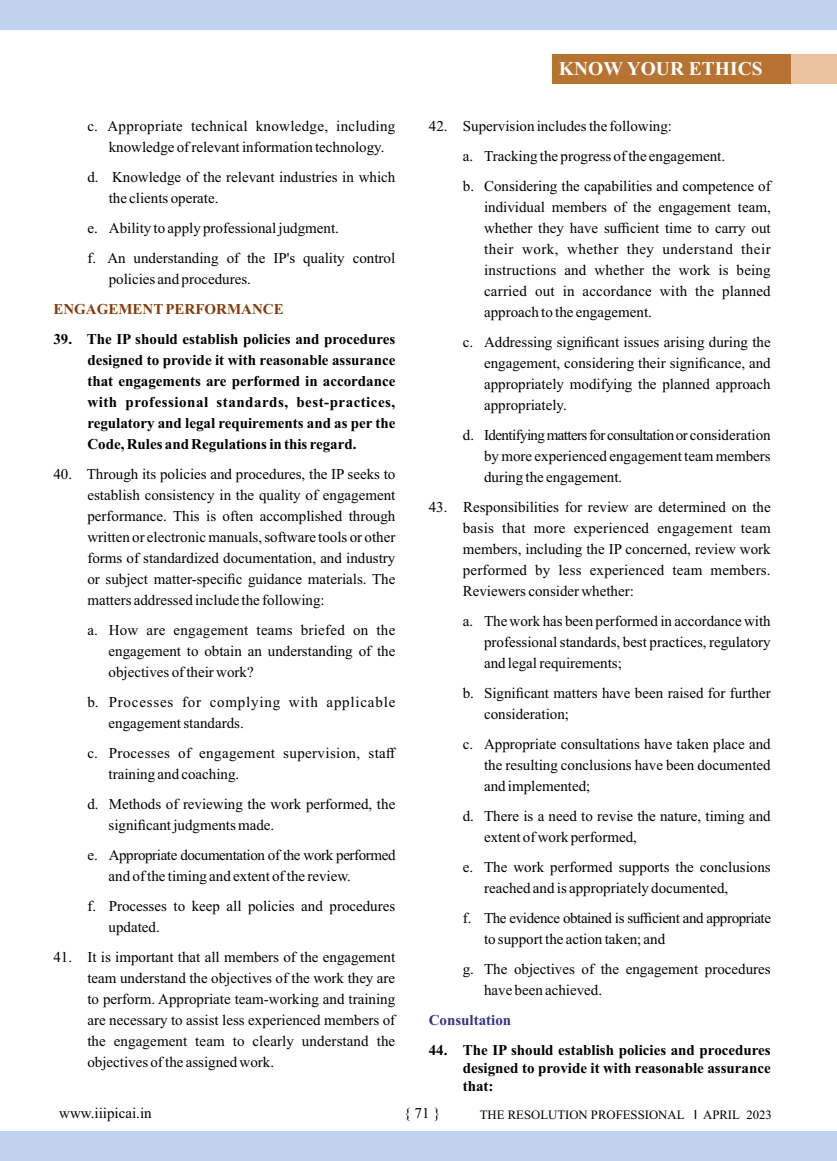
<style>
.page{position:relative;width:837px;height:1161px;background:#fff}
.page>*{position:absolute;margin:0;border:0;box-sizing:border-box;transform-origin:0 0}
.t1{font:700 19.5px "Times New Roman";color:#fefefe}
.t2{font:15px/21px "Times New Roman";color:#000}
.t3{font:700 15px/21px "Times New Roman";color:#000;text-align:justify}
.t4{font:15px/21px "Times New Roman";letter-spacing:-.025em;color:#000}
.t5{font:15px/21px "Times New Roman";letter-spacing:.025em;color:#000}
.t6{font:15px/21px "Times New Roman";letter-spacing:.05em;color:#000}
.t7{font:700 15px "Times New Roman";color:#833c0b}
.t8{font:700 15px "Times New Roman";color:#393185}
.t9{font:12.75px "Times New Roman";color:#000}
.s1{font-family:"Arial"}
</style>
<div class="page">
<div style="left:0;top:0;width:837px;height:30px;background:#bfd3ef"></div>
<div style="left:552px;top:54px;width:239px;height:30px;background:#b87333"></div>
<div style="left:791px;top:54px;width:46px;height:30px;background:#ebc49f"></div>
<div style="left:0;top:1131px;width:837px;height:30px;background:#bfd3ef"></div>
<p class="t2" style="left:109px;top:116px;width:288px;text-indent:-21px">c. Appropriate technical knowledge, including knowledge of relevant information technology.</p>
<p class="t2" style="left:109px;top:167px;width:288px;text-indent:-21px">d. Knowledge of the relevant industries in which the clients operate.</p>
<p class="t2" style="left:87px;top:214px;width:309px;line-height:30px">e. Ability to apply professional judgment.<br>f. An understanding of the IP's quality control</p>
<p class="t2" style="left:109px;top:269px;width:144px">policies and procedures.</p>
<p class="t7" style="left:53px;top:303px;width:232px">ENGAGEMENTPERFORMANCE</p>
<p class="t3" style="left:87px;top:330px;width:309px;text-indent:-34px">39. The IP should establish policies and procedures designed to provide it with reasonable assurance that engagements are performed in accordance with professional standards, best-practices, regulatory and legal requirements and as per the Code, Rules and Regulations in this regard.</p>
<p class="t2" style="left:87px;top:464px;width:310px;text-align:justify;text-indent:-34px">40. Through its policies and procedures, the IP seeks to establish consistency in the quality of engagement performance. This is often accomplished through written or electronic manuals, software tools or other forms of standardized documentation, and industry or subject matter-specific guidance materials. The matters addressed include the following:</p>
<p class="t2" style="left:109px;top:620px;width:288px;text-align:justify;text-indent:-21px">a. How are engagement teams briefed on the engagement to obtain an understanding of the objectives of their work?</p>
<p class="t6" style="left:109px;top:692px;width:288px;text-indent:-21px">b. Processes for complying with applicable engagement standards.</p>
<p class="t5" style="left:109px;top:743px;width:289px;text-indent:-21px">c. Processes of engagement supervision, staff training and coaching.</p>
<p class="t2" style="left:109px;top:794px;width:288px;text-indent:-21px">d. Methods of reviewing the work performed, the significant judgments made.</p>
<p class="t4" style="left:109px;top:845px;width:289px;text-indent:-21px">e. Appropriate documentation of the work performed and of the timing and extent of the review.</p>
<p class="t2" style="left:109px;top:896px;width:288px;text-indent:-21px">f. Processes to keep all policies and procedures updated.</p>
<p class="t2" style="left:87px;top:947px;width:309px;text-align:justify;text-indent:-34px">41. It is important that all members of the engagement team understand the objectives of the work they are to perform. Appropriate team-working and training are necessary to assist less experienced members of the engagement team to clearly understand the objectives of the assigned work.</p>
<h1 class="t1" style="left:559px;top:62px;width:205px">KNOW YOUR ETHICS</h1>
<p class="t2" style="left:463px;top:112px;width:309px;line-height:30px;text-indent:-34px">42. Supervision includes the following:<br>a. Tracking the progress of the engagement.<br>b. Considering the capabilities and competence of</p>
<p class="t2" style="left:484px;top:197px;width:288px;text-align:justify">individual members of the engagement team, whether they have sufficient time to carry out their work, whether they understand their instructions and whether the work is being carried out in accordance with the planned approach to the engagement.</p>
<p class="t2" style="left:484px;top:332px;width:288px;text-align:justify;text-indent:-21px">c. Addressing significant issues arising during the engagement, considering their significance, and appropriately modifying the planned approach appropriately.</p>
<p class="t2" style="left:484px;top:425px;width:288px;text-align:justify;text-indent:-21px">d. Identifyingmattersforconsultationor consideration by more experienced engagement team members during the engagement.</p>
<p class="t2" style="left:463px;top:497px;width:309px;text-align:justify;text-indent:-34px">43. Responsibilities for review are determined on the basis that more experienced engagement team members, including the IP concerned, review work performed by less experienced team members.<br>Reviewers consider whether:</p>
<p class="t2" style="left:484px;top:611px;width:288px;text-align:justify;text-indent:-21px">a. The work has been performed in accordance with professional standards, best practices, regulatory and legal requirements;</p>
<p class="t2" style="left:484px;top:683px;width:288px;text-indent:-21px">b. Significant matters have been raised for further consideration;</p>
<p class="t2" style="left:484px;top:734px;width:288px;text-align:justify;text-indent:-21px">c. Appropriate consultations have taken place and the resulting conclusions have been documented and implemented;</p>
<p class="t2" style="left:484px;top:806px;width:288px;text-indent:-21px">d. There is a need to revise the nature, timing and extent of work performed,</p>
<p class="t2" style="left:484px;top:857px;width:288px;text-indent:-21px">e. The work performed supports the conclusions reached and is appropriately documented,</p>
<p class="t4" style="left:484px;top:908px;width:289px;text-indent:-21px">f. The evidence obtained is sufficient and appropriate to support the action taken; and</p>
<p class="t2" style="left:484px;top:959px;width:288px;text-indent:-21px">g. The objectives of the engagement procedures have been achieved.</p>
<p class="t8" style="left:429px;top:1014px;width:84px">Consultation</p>
<p class="t3" style="left:463px;top:1042px;width:309px;line-height:18px;text-indent:-34px">44. The IP should establish policies and procedures designed to provide it with reasonable assurance that:</p>
<p class="t2" style="left:59px;top:1104px;width:94px">www.iiipicai.in</p>
<p class="t2" style="left:404px;top:1104px;width:38px">{ 71 }</p>
<p class="t9" style="left:480px;top:1111px;width:294px">THE RESOLUTION PROFESSIONAL <span class="s1">I</span> APRIL 2023</p>
</div>
